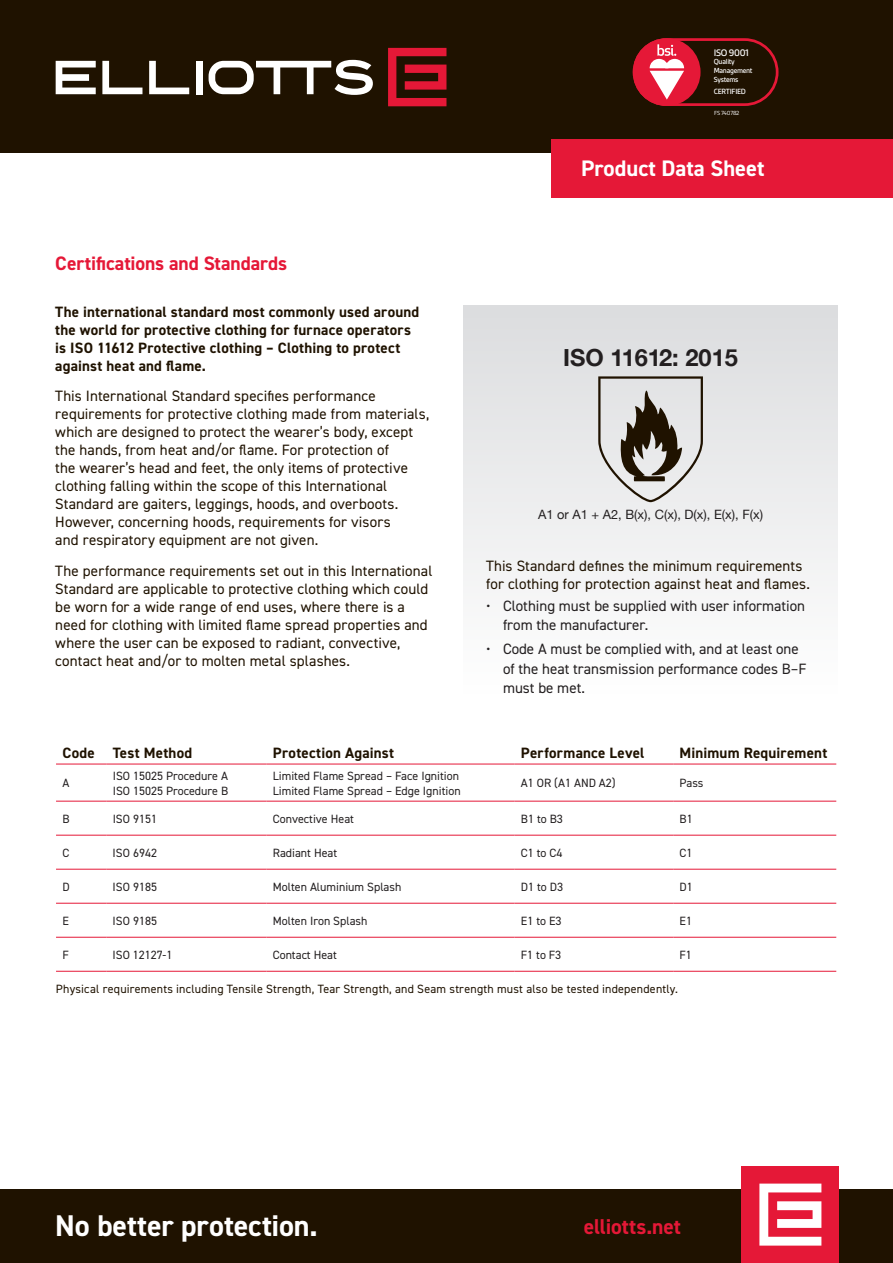
<style>
.page{position:relative;width:893px;height:1263px;background:#fff}
.page>*{position:absolute;margin:0;border:0;box-sizing:border-box;transform-origin:0 0}
.t1{font:700 30px "DIN2014";letter-spacing:-.005em;color:#fff}
.t2{font:700 23.55px "Helvetica Neue";color:#231f20}
.t3{font:700 22.5px "DIN2014";color:#fff}
.t4{font:700 21.45px "DIN2014";letter-spacing:-.005em;color:#e51837}
.t5{font:700 19.5px "DIN2014";letter-spacing:-.005em;color:#e51837}
.t6{font:15px/18px "DIN2014";letter-spacing:.01em;color:#1f1200}
.t7{font:700 15px/18px "DIN2014";letter-spacing:.015em;color:#1f1200}
.t8{font:15px/19.5px "DIN2014";color:#231f20}
.t9{font:12.9px "Helvetica Neue";color:#231f20}
.t10{font:12px/15px "DIN2014";color:#231f20}
.t11{font:12px "DIN2014";letter-spacing:.015em;color:#1f1200}
.t12{font:500 10.2px "Gesta";letter-spacing:-.035em;color:#fff}
.t13{font:500 8.1px "Gesta";letter-spacing:-.035em;color:#fff}
.t14{font:500 7.95px/8.6px "Gesta";letter-spacing:-.035em;color:#fff}
.t15{font:6.3px "Gesta";letter-spacing:-.035em;color:#fff}
</style>
<div class="page">
<div style="left:0;top:0;width:893px;height:153px;background:#1f1200"></div>
<div style="left:0;top:1189px;width:893px;height:74px;background:#1f1200"></div>
<hr style="left:56px;top:764px;width:50px;height:1px;background:#e51837">
<hr style="left:106px;top:764px;width:160px;height:1px;background:#e51837">
<hr style="left:266px;top:764px;width:248px;height:1px;background:#e51837">
<hr style="left:514px;top:764px;width:159px;height:1px;background:#e51837">
<hr style="left:673px;top:764px;width:163px;height:1px;background:#e51837">
<hr style="left:56px;top:801px;width:50px;height:1px;background:#e51837">
<hr style="left:56px;top:835px;width:50px;height:1px;background:#e51837">
<hr style="left:56px;top:869px;width:50px;height:1px;background:#e51837">
<hr style="left:56px;top:903px;width:50px;height:1px;background:#e51837">
<hr style="left:106px;top:801px;width:160px;height:1px;background:#e51837">
<hr style="left:266px;top:801px;width:248px;height:1px;background:#e51837">
<hr style="left:514px;top:801px;width:159px;height:1px;background:#e51837">
<hr style="left:106px;top:835px;width:160px;height:1px;background:#e51837">
<hr style="left:266px;top:835px;width:248px;height:1px;background:#e51837">
<hr style="left:514px;top:835px;width:159px;height:1px;background:#e51837">
<hr style="left:106px;top:869px;width:160px;height:1px;background:#e51837">
<hr style="left:266px;top:869px;width:248px;height:1px;background:#e51837">
<hr style="left:514px;top:869px;width:159px;height:1px;background:#e51837">
<hr style="left:106px;top:903px;width:160px;height:1px;background:#e51837">
<hr style="left:266px;top:903px;width:248px;height:1px;background:#e51837">
<hr style="left:514px;top:903px;width:159px;height:1px;background:#e51837">
<hr style="left:673px;top:801px;width:163px;height:1px;background:#e51837">
<hr style="left:673px;top:835px;width:163px;height:1px;background:#e51837">
<hr style="left:673px;top:869px;width:163px;height:1px;background:#e51837">
<hr style="left:673px;top:903px;width:163px;height:1px;background:#e51837">
<hr style="left:56px;top:937px;width:50px;height:1px;background:#e51837">
<hr style="left:56px;top:971px;width:50px;height:1px;background:#e51837">
<hr style="left:106px;top:937px;width:160px;height:1px;background:#e51837">
<hr style="left:266px;top:937px;width:248px;height:1px;background:#e51837">
<hr style="left:514px;top:937px;width:159px;height:1px;background:#e51837">
<hr style="left:106px;top:971px;width:160px;height:1px;background:#e51837">
<hr style="left:266px;top:971px;width:248px;height:1px;background:#e51837">
<hr style="left:514px;top:971px;width:159px;height:1px;background:#e51837">
<hr style="left:673px;top:937px;width:163px;height:1px;background:#e51837">
<hr style="left:673px;top:971px;width:163px;height:1px;background:#e51837">
<div style="left:463px;top:305px;width:375px;height:388px;background:linear-gradient(to bottom,#dbdcdf,#fefefe)"></div>
<svg style="left:598px;top:376px;width:105px;height:126px;background:#b4b1ad"></svg>
<div style="left:551px;top:139px;width:342px;height:59px;background:#e51837"></div>
<svg style="left:388px;top:48px;width:58px;height:58px"></svg>
<div style="left:196px;top:61px;width:6px;height:33px;background:#fff"></div>
<svg style="left:209px;top:60px;width:164px;height:35px"></svg>
<svg style="left:56px;top:61px;width:40px;height:33px"></svg>
<svg style="left:102px;top:61px;width:40px;height:33px"></svg>
<svg style="left:149px;top:61px;width:40px;height:33px"></svg>
<div style="left:741px;top:1166px;width:98px;height:97px;background:#e51837"></div>
<svg style="left:759px;top:1183px;width:62px;height:62px"></svg>
<svg style="left:633px;top:38px;width:145px;height:68px"></svg>
<p class="t12" style="left:714px;top:47px;width:37px">ISO 9001</p>
<p class="t14" style="left:714px;top:58px;width:40px">Quality<br>Management<br>Systems</p>
<p class="t13" style="left:714px;top:87px;width:34px">CERTIFIED</p>
<p class="t15" style="left:714px;top:109px;width:27px">FS 740782</p>
<h3 class="t5" style="left:55px;top:251px;width:234px">Certifications and Standards</h3>
<p class="t7" style="left:55px;top:302px;width:366px">The international standard most commonly used around the world for protective clothing for furnace operators is ISO 11612 Protective clothing – Clothing to protect against heat and flame.</p>
<p class="t6" style="left:55px;top:387px;width:376px">This International Standard specifies performance requirements for protective clothing made from materials, which are designed to protect the wearer’s body, except the hands, from heat and/or flame. For protection of<br>the wearer’s head and feet, the only items of protective clothing falling within the scope of this International Standard are gaiters, leggings, hoods, and overboots.<br>However, concerning hoods, requirements for visors<br>and respiratory equipment are not given.</p>
<p class="t6" style="left:55px;top:562px;width:379px">The performance requirements set out in this International Standard are applicable to protective clothing which could be worn for a wide range of end uses, where there is a need for clothing with limited flame spread properties and where the user can be exposed to radiant, convective, contact heat and/or to molten metal splashes.</p>
<h3 class="t3" style="left:581px;top:154px;width:185px">Product Data Sheet</h3>
<h2 class="t2" style="left:563px;top:339px;width:176px">ISO 11612: 2015</h2>
<p class="t9" style="left:538px;top:505px;width:227px">A1 or A1 + A2, B(x), C(x), D(x), E(x), F(x)</p>
<p class="t6" style="left:486px;top:557px;width:325px">This Standard defines the minimum requirements for clothing for protection against heat and flames.</p>
<p class="t8" style="left:503px;top:596px;width:303px;text-indent:-17px">• Clothing must be supplied with user information from the manufacturer.</p>
<p class="t8" style="left:503px;top:639px;width:305px;text-indent:-17px">• Code A must be complied with, and at least one of the heat transmission performance codes B–F must be met.</p>
<p class="t7" style="left:62px;top:743px;width:131px">Code Test Method</p>
<p class="t7" style="left:273px;top:743px;width:123px">Protection Against</p>
<p class="t7" style="left:521px;top:743px;width:125px">Performance Level</p>
<p class="t7" style="left:680px;top:743px;width:149px">Minimum Requirement</p>
<p class="t10" style="left:62px;top:775px;width:8px">A</p>
<p class="t10" style="left:113px;top:768px;width:117px">ISO 15025 Procedure A<br>ISO 15025 Procedure B</p>
<p class="t10" style="left:273px;top:768px;width:189px">Limited Flame Spread – Face Ignition<br>Limited Flame Spread – Edge Ignition</p>
<p class="t10" style="left:521px;top:775px;width:96px">A1 OR (A1 AND A2)</p>
<p class="t10" style="left:680px;top:775px;width:25px">Pass</p>
<p class="t10" style="left:62px;top:811px;width:9px">B</p>
<p class="t10" style="left:113px;top:811px;width:46px">ISO 9151</p>
<p class="t10" style="left:273px;top:811px;width:83px">Convective Heat</p>
<p class="t10" style="left:521px;top:811px;width:44px">B1 to B3</p>
<p class="t10" style="left:680px;top:811px;width:15px">B1</p>
<p class="t10" style="left:62px;top:845px;width:8px">C</p>
<p class="t10" style="left:113px;top:845px;width:46px">ISO 6942</p>
<p class="t10" style="left:273px;top:845px;width:66px">Radiant Heat</p>
<p class="t10" style="left:521px;top:845px;width:43px">C1 to C4</p>
<p class="t10" style="left:680px;top:845px;width:14px">C1</p>
<p class="t10" style="left:62px;top:879px;width:9px">D</p>
<p class="t10" style="left:113px;top:879px;width:46px">ISO 9185</p>
<p class="t10" style="left:273px;top:879px;width:130px">Molten Aluminium Splash</p>
<p class="t10" style="left:521px;top:879px;width:44px">D1 to D3</p>
<p class="t10" style="left:680px;top:879px;width:15px">D1</p>
<p class="t10" style="left:62px;top:913px;width:8px">E</p>
<p class="t10" style="left:113px;top:913px;width:46px">ISO 9185</p>
<p class="t10" style="left:273px;top:913px;width:96px">Molten Iron Splash</p>
<p class="t10" style="left:521px;top:913px;width:42px">E1 to E3</p>
<p class="t10" style="left:680px;top:913px;width:14px">E1</p>
<p class="t10" style="left:62px;top:947px;width:8px">F</p>
<p class="t10" style="left:113px;top:947px;width:61px">ISO 12127-1</p>
<p class="t10" style="left:273px;top:947px;width:66px">Contact Heat</p>
<p class="t10" style="left:521px;top:947px;width:42px">F1 to F3</p>
<p class="t10" style="left:680px;top:947px;width:14px">F1</p>
<p class="t11" style="left:56px;top:982px;width:623px">Physical requirements including Tensile Strength, Tear Strength, and Seam strength must also be tested independently.</p>
<h1 class="t1" style="left:55px;top:1206px;width:264px">No better protection.</h1>
<h3 class="t4" style="left:584px;top:1213px;width:99px">elliotts.net</h3>
</div>
